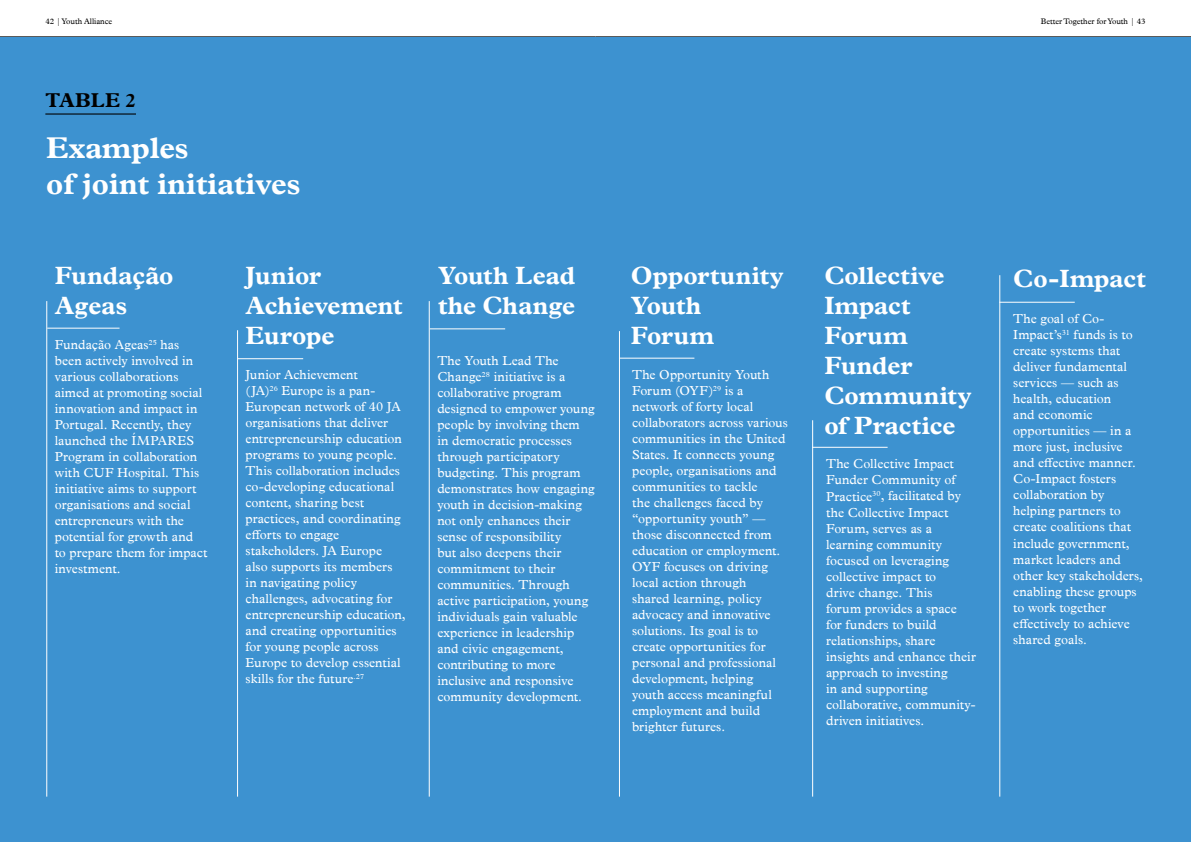
<style>
.page{position:relative;width:1191px;height:842px;background:#fff}
.page>*{position:absolute;margin:0;border:0;box-sizing:border-box;transform-origin:0 0}
.t1{font:700 30px/36px "Plantin MT Pro";color:#fff}
.t2{font:700 25px/30px "Plantin MT Pro";color:#fff}
.t3{font:700 20px "Plantin MT Pro";letter-spacing:.01em;color:#000}
.t4{font:13px/16px "Plantin MT Pro";color:#fff}
.t5{font:8px "Plantin MT Pro";color:#000}
</style>
<div class="page">
<div style="left:0;top:37px;width:1191px;height:805px;background:#3d92d0"></div>
<hr style="left:429px;top:301px;width:1px;height:496px;background:#fff">
<hr style="left:430px;top:328px;width:75px;height:1px;background:#fff">
<hr style="left:237px;top:330px;width:1px;height:467px;background:#fff">
<hr style="left:237px;top:358px;width:66px;height:1px;background:#fff">
<hr style="left:45px;top:113px;width:91px;height:2px;background:#000">
<hr style="left:46px;top:301px;width:1px;height:496px;background:#fff">
<hr style="left:47px;top:328px;width:72px;height:1px;background:#fff">
<hr style="left:619px;top:358px;width:75px;height:1px;background:#fff">
<hr style="left:619px;top:331px;width:1px;height:466px;background:#fff">
<hr style="left:812px;top:447px;width:75px;height:1px;background:#fff">
<hr style="left:812px;top:420px;width:1px;height:377px;background:#fff">
<hr style="left:999px;top:302px;width:75px;height:1px;background:#fff">
<hr style="left:999px;top:275px;width:1px;height:522px;background:#fff">
<p class="t5" style="left:45px;top:16px;width:68px">42 | Youth Alliance</p>
<p class="t5" style="left:1040px;top:16px;width:106px">Better Together for Youth | 43</p>
<h3 class="t3" style="left:45px;top:89px;width:92px">TABLE 2</h3>
<h1 class="t1" style="left:46px;top:130px;width:256px">Examples<br>of joint initiatives</h1>
<h2 class="t2" style="left:55px;top:260px;width:120px">Fundação<br>Ageas</h2>
<h2 class="t2" style="left:631px;top:260px;width:154px">Opportunity<br>Youth<br>Forum</h2>
<p class="t4" style="left:632px;top:367px;width:157px">The Opportunity Youth<br>Forum (OYF)<sup>29</sup> is a network of forty local collaborators across various communities in the United<br>States. It connects young people, organisations and communities to tackle<br>the challenges faced by “opportunity youth” — those disconnected from education or employment.<br>OYF focuses on driving local action through<br>shared learning, policy advocacy and innovative solutions. Its goal is to create opportunities for personal and professional development, helping youth access meaningful employment and build brighter futures.</p>
<h2 class="t2" style="left:245px;top:260px;width:158px">Junior<br>Achievement<br>Europe</h2>
<p class="t4" style="left:245px;top:367px;width:161px">Junior Achievement<br>(JA)<sup>26</sup> Europe is a pan-<br>European network of 40 JA organisations that deliver entrepreneurship education programs to young people.<br>This collaboration includes co-developing educational content, sharing best practices, and coordinating efforts to engage stakeholders. JA Europe also supports its members in navigating policy challenges, advocating for entrepreneurship education, and creating opportunities for young people across<br>Europe to develop essential skills for the future<sup>.27</sup></p>
<h2 class="t2" style="left:438px;top:260px;width:139px">Youth Lead the Change</h2>
<p class="t4" style="left:437px;top:353px;width:159px">The Youth Lead The<br>Change<sup>28</sup> initiative is a collaborative program designed to empower young people by involving them<br>in democratic processes through participatory budgeting. This program demonstrates how engaging youth in decision-making not only enhances their sense of responsibility<br>but also deepens their commitment to their communities. Through active participation, young individuals gain valuable experience in leadership and civic engagement, contributing to more inclusive and responsive community development.</p>
<p class="t4" style="left:55px;top:337px;width:154px">Fundação Ageas<sup>25</sup> has been actively involved in various collaborations aimed at promoting social innovation and impact in<br>Portugal. Recently, they launched the ÍMPARES<br>Program in collaboration with CUF Hospital. This initiative aims to support organisations and social entrepreneurs with the potential for growth and to prepare them for impact investment.</p>
<h2 class="t2" style="left:824px;top:260px;width:148px">Collective<br>Impact<br>Forum<br>Funder<br>Community of Practice</h2>
<p class="t4" style="left:826px;top:456px;width:151px">The Collective Impact<br>Funder Community of<br>Practice<sup>30</sup>, facilitated by the Collective Impact<br>Forum, serves as a learning community focused on leveraging collective impact to<br>drive change. This<br>forum provides a space<br>for funders to build relationships, share insights and enhance their approach to investing<br>in and supporting collaborative, community&shy;driven initiatives.</p>
<h2 class="t2" style="left:1013px;top:264px;width:134px">Co-Impact</h2>
<p class="t4" style="left:1013px;top:311px;width:131px">The goal of Co-<br>Impact’s<sup>31</sup> funds is to create systems that deliver fundamental services — such as health, education<br>and economic opportunities — in a more just, inclusive and effective manner.<br>Co-Impact fosters collaboration by helping partners to create coalitions that include government, market leaders and other key stakeholders, enabling these groups to work together effectively to achieve shared goals.</p>
</div>
